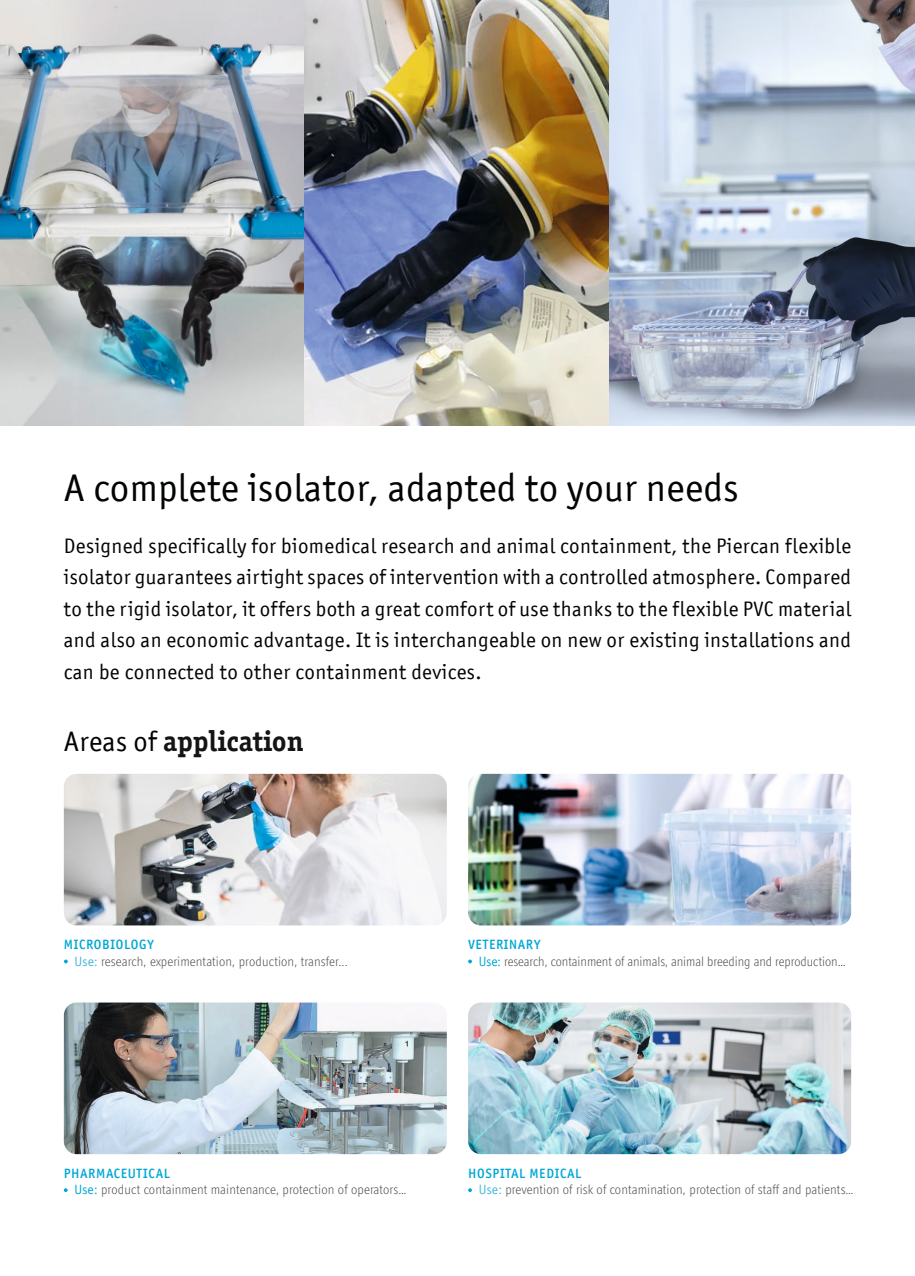
<style>
.page{position:relative;width:915px;height:1276px;background:#fff}
.page>*{position:absolute;margin:0;border:0;box-sizing:border-box;transform-origin:0 0}
.t1{font:39px "Officina San ITC";letter-spacing:.01em;color:#010305}
.t2{font:700 28.5px "Officina Ser ITC";letter-spacing:.01em;color:#131413}
.t3{font:21px/31.5px "Officina San ITC";letter-spacing:.02em;color:#010305;text-align:justify}
.t4{font:300 13.5px "Officina Display ITC Std";letter-spacing:.01em;color:#4d4d4c}
.t5{font:500 13.5px "Officina San ITC";letter-spacing:.05em;color:#00a7d5}
.s1{font-family:"Officina San ITC";font-weight:400;color:#010305}
.s2{font-weight:400;color:#47b7de}
.s3{font-weight:400;color:#00a7d5}
</style>
<div class="page">
<img style="left:0;top:0;width:914px;height:425px">
<svg style="left:468px;top:959px;width:4px;height:4px"></svg>
<img style="left:468px;top:774px;width:382px;height:151px">
<svg style="left:468px;top:1188px;width:4px;height:4px"></svg>
<img style="left:468px;top:1002px;width:382px;height:152px">
<svg style="left:64px;top:1188px;width:4px;height:4px"></svg>
<img style="left:64px;top:1002px;width:382px;height:152px">
<svg style="left:64px;top:959px;width:4px;height:4px"></svg>
<img style="left:64px;top:774px;width:382px;height:151px">
<svg style="left:395px;top:162px;width:108px;height:107px;background:#434e68"></svg>
<img style="left:206px;top:791px;width:108px;height:108px;border-radius:50%">
<svg style="left:102px;top:162px;width:108px;height:107px;background:#8fa2b3"></svg>
<h1 class="t1" style="left:64px;top:465px;width:676px">A complete isolator, adapted to your needs</h1>
<p class="t3" style="left:64px;top:530px;width:788px">Designed specifically for biomedical research and animal containment, the Piercan flexible isolator guarantees airtight spaces of intervention with a controlled atmosphere. Compared to the rigid isolator, it offers both a great comfort of use thanks to the flexible PVC material and also an economic advantage. It is interchangeable on new or existing installations and can be connected to other containment devices.</p>
<h2 class="t2" style="left:64px;top:724px;width:241px"><span class="s1">Areas of</span> application</h2>
<p class="t5" style="left:64px;top:936px;width:91px">MICROBIOLOGY</p>
<p class="t4" style="left:75px;top:953px;width:274px"><span class="s2">Use:</span> research, experimentation, production, transfer...</p>
<p class="t5" style="left:468px;top:936px;width:73px">VETERINARY</p>
<p class="t4" style="left:478px;top:953px;width:368px"><span class="s3">Use:</span> research, containment of animals, animal breeding and reproduction…</p>
<p class="t5" style="left:64px;top:1165px;width:108px">PHARMACEUTICAL</p>
<p class="t4" style="left:74px;top:1182px;width:333px"><span class="s3">Use:</span> product containment maintenance, protection of operators…</p>
<p class="t5" style="left:468px;top:1165px;width:115px">HOSPITAL MEDICAL</p>
<p class="t4" style="left:478px;top:1182px;width:376px"><span class="s2">Use:</span> prevention of risk of contamination, protection of staff and patients…</p>
</div>
